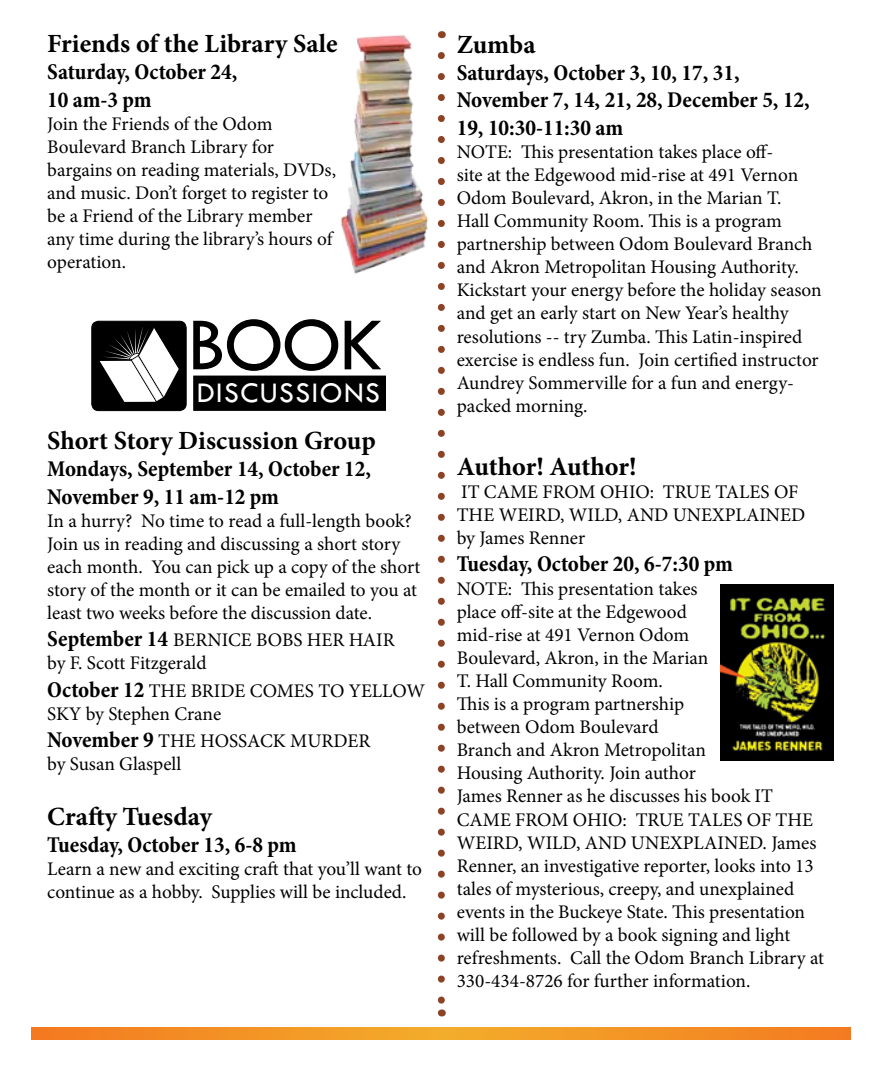
<style>
.page{position:relative;width:882px;height:1071px;background:#fff}
.page>*{position:absolute;margin:0;border:0;box-sizing:border-box;transform-origin:0 0}
.t1{font:78.05px "Tw Cen";color:#000}
.t2{font:29.57px "Tw Cen";letter-spacing:.05em;color:#fff}
.t3{font:700 26.25px "Minion Pro";color:#000}
.t4{font:700 condensed 22.75px/27.3px "Minion Pro";color:#000}
.t5{font:19.25px/23.1px "Minion Pro";color:#000}
.s1{font-weight:700;font-stretch:condensed;font-size:22.75px}
</style>
<div class="page">
<svg style="left:438px;top:55px;width:7px;height:948px"></svg>
<div style="left:194px;top:376px;width:191px;height:34px;background:#000"></div>
<div style="left:193px;top:376px;width:193px;height:35px;border:1px solid #000"></div>
<div style="left:92px;top:321px;width:94px;height:90px;background:#000;border-radius:7px"></div>
<div style="left:92px;top:321px;width:94px;height:90px;border:1px solid #000;border-radius:7px"></div>
<svg style="left:100px;top:327px;width:79px;height:75px"></svg>
<img style="left:340px;top:35px;width:89px;height:239px">
<img style="left:721px;top:585px;width:113px;height:175px">
<svg style="left:32px;top:1028px;width:818px;height:12px;background:#f39225"></svg>
<h3 class="t3" style="left:47px;top:25px;width:292px">Friends of the Library Sale</h3>
<p class="t4" style="left:47px;top:58px;width:192px">Saturday, October 24,<br>10 am-3 pm</p>
<p class="t5" style="left:47px;top:112px;width:290px">Join the Friends of the Odom<br>Boulevard Branch Library for bargains on reading materials, DVDs, and music. Don’t forget to register to be a Friend of the Library member any time during the library’s hours of operation.</p>
<h1 class="t1" style="left:187px;top:298px;width:197px">BOOK</h1>
<h2 class="t2" style="left:197px;top:375px;width:185px">DISCUSSIONS</h2>
<h3 class="t3" style="left:47px;top:422px;width:330px">Short Story Discussion Group</h3>
<p class="t4" style="left:47px;top:455px;width:325px">Mondays, September 14, October 12,<br>November 9, 11 am-12 pm</p>
<p class="t5" style="left:47px;top:509px;width:375px">In a hurry? No time to read a full-length book?<br>Join us in reading and discussing a short story each month. You can pick up a copy of the short story of the month or it can be emailed to you at least two weeks before the discussion date.</p>
<p class="t5" style="left:47px;top:629px;width:349px"><span class="s1">September 14</span> BERNICE BOBS HER HAIR by F. Scott Fitzgerald</p>
<p class="t5" style="left:47px;top:679px;width:380px"><span class="s1">October 12</span> THE BRIDE COMES TO YELLOW<br>SKY by Stephen Crane</p>
<p class="t5" style="left:47px;top:730px;width:325px"><span class="s1">November 9</span> THE HOSSACK MURDER by Susan Glaspell</p>
<h3 class="t3" style="left:47px;top:798px;width:166px">Crafty Tuesday</h3>
<p class="t4" style="left:47px;top:831px;width:251px">Tuesday, October 13, 6-8 pm</p>
<p class="t5" style="left:47px;top:858px;width:376px">Learn a new and exciting craft that you’ll want to continue as a hobby. Supplies will be included.</p>
<h3 class="t3" style="left:457px;top:26px;width:81px">Zumba</h3>
<p class="t4" style="left:457px;top:59px;width:355px">Saturdays, October 3, 10, 17, 31,<br>November 7, 14, 21, 28, December 5, 12,<br>19, 10:30-11:30 am</p>
<p class="t5" style="left:457px;top:140px;width:366px">NOTE: This presentation takes place off-<br>site at the Edgewood mid-rise at 491 Vernon Odom Boulevard, Akron, in the Marian T.<br>Hall Community Room. This is a program partnership between Odom Boulevard Branch and Akron Metropolitan Housing Authority.<br>Kickstart your energy before the holiday season and get an early start on New Year’s healthy resolutions -- try Zumba. This Latin-inspired exercise is endless fun. Join certified instructor Aundrey Sommerville for a fun and energy&shy;packed morning.</p>
<h3 class="t3" style="left:457px;top:448px;width:181px">Author! Author!</h3>
<p class="t5" style="left:457px;top:480px;width:350px">IT CAME FROM OHIO: TRUE TALES OF<br>THE WEIRD, WILD, AND UNEXPLAINED by James Renner</p>
<p class="t4" style="left:457px;top:550px;width:278px">Tuesday, October 20, 6-7:30 pm</p>
<p class="t5" style="left:457px;top:577px;width:369px">NOTE: This presentation takes<br>place off-site at the Edgewood<br>mid-rise at 491 Vernon Odom<br>Boulevard, Akron, in the Marian<br>T. Hall Community Room.<br>This is a program partnership<br>between Odom Boulevard<br>Branch and Akron Metropolitan<br>Housing Authority. Join author<br>James Renner as he discusses his book IT CAME FROM OHIO: TRUE TALES OF THE WEIRD, WILD, AND UNEXPLAINED. James Renner, an investigative reporter, looks into 13 tales of mysterious, creepy, and unexplained events in the Buckeye State. This presentation will be followed by a book signing and light refreshments. Call the Odom Branch Library at 330-434-8726 for further information.</p>
</div>
